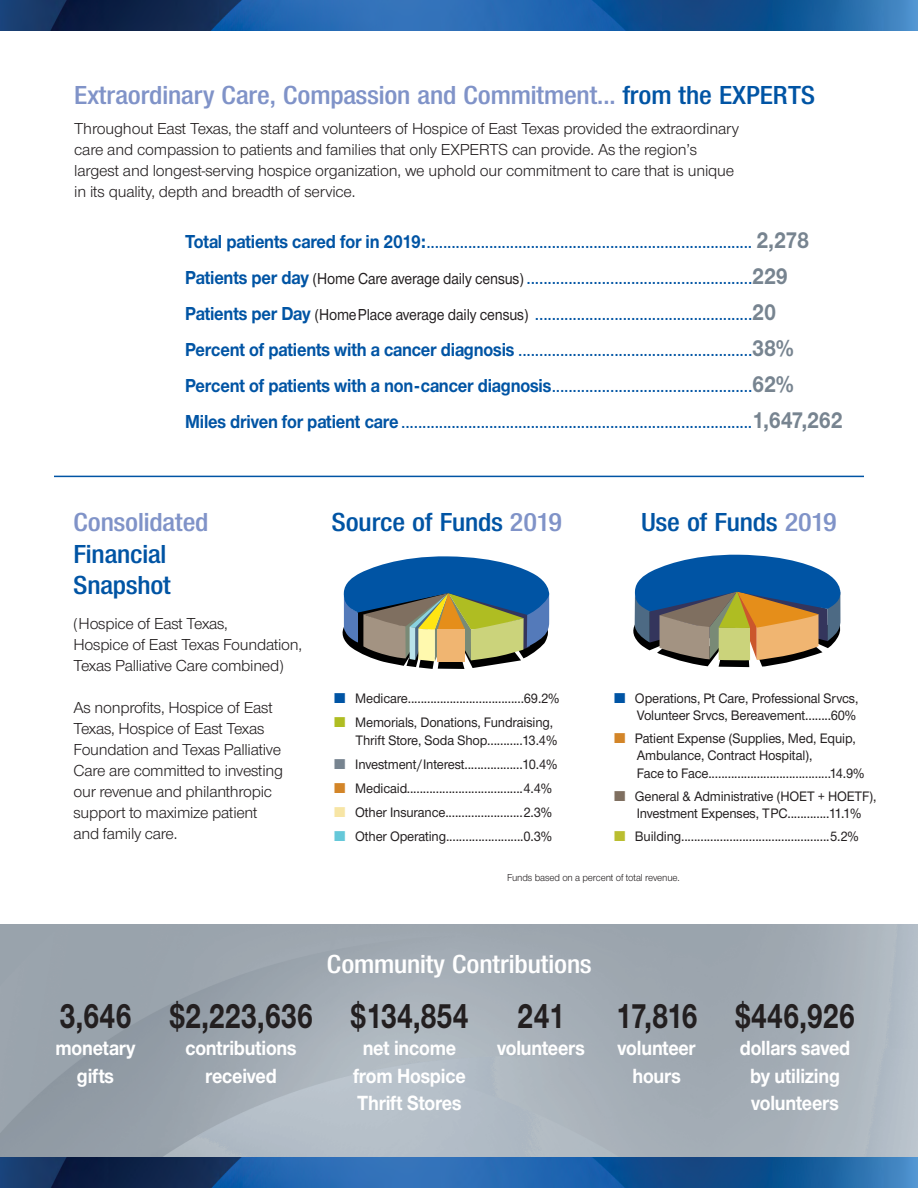
<style>
.page{position:relative;width:918px;height:1188px;background:#fff}
.page>*{position:absolute;margin:0;border:0;box-sizing:border-box;transform-origin:0 0}
.t1{font:700 36.45px "Nimbus San Nov T";letter-spacing:-.01em;color:#231f20;scale:.8 1}
.t2{font:600 condensed 27px "Nimbus San Nov T";letter-spacing:-.005em;color:#8093c8;scale:1.1 1}
.t3{font:600 condensed 27px/31.5px "Nimbus San Nov T";letter-spacing:-.005em;color:#0054a4;scale:1.1 1}
.t4{font:600 condensed 27px "Nimbus San Nov T";letter-spacing:-.005em;color:#fff;scale:1.1 1}
.t5{font:700 21.3px/27.3px "Nimbus San Nov T";letter-spacing:-.01em;color:#fff;text-align:center;scale:.9 1}
.t6{font:500 19.5px/36px "Nimbus San Nov T";color:#0054a4;scale:.9 1}
.t7{font:16.5px/21px "Nimbus San Nov T";letter-spacing:-.015em;color:#231f20}
.t8{font:500 14.25px/17.4px "Nimbus San Nov T";letter-spacing:-.01em;color:#231f20;text-align:right;scale:.95 1}
.t9{font:10.5px "Nimbus San Nov T";letter-spacing:-.01em;color:#231f20;scale:.95 1}
.s1{color:#0054a4}
.s2{font-weight:700}
.s3{font-weight:700;font-size:24px;color:#778490}
.s4{font-size:16.5px;color:#231f20}
.s5{color:#8093c8}
.s6{color:#afbd22}
.s7{color:#778490}
.s8{color:#d38528}
.s9{color:#f7e5a5}
.s10{color:#65c8d9}
.s11{color:#7f6f60}
.s12{color:#babe30}
</style>
<div class="page">
<img style="left:0;top:925px;width:918px;height:233px">
<img style="left:0;top:0;width:918px;height:30px">
<img style="left:0;top:1158px;width:918px;height:30px">
<hr style="left:54px;top:476px;width:810px;height:1px;background:#0054a4">
<svg style="left:342px;top:556px;width:207px;height:113px;background:#6f8a90"></svg>
<svg style="left:633px;top:554px;width:208px;height:113px"></svg>
<h2 class="t2" style="left:74px;top:84px;width:675px">Extraordinary Care, Compassion and Commitment... <span class="s1">from the EXPERTS</span></h2>
<p class="t7" style="left:74px;top:120px;width:666px">Throughout East Texas, the staff and volunteers of Hospice of East Texas provided the extraordinary care and compassion to patients and families that only EXPERTS can provide. As the region’s largest and longest-serving hospice organization, we uphold our commitment to care that is unique in its quality, depth and breadth of service.</p>
<p class="t6" style="left:185px;top:226px;width:732px"><span class="s2">Total patients cared for in 2019:</span>.............................................................................. <span class="s3">2,278<br></span><span class="s2">Patients per day</span> <span class="s4">(Home Care average daily census)</span> ......................................................<span class="s3">229<br></span><span class="s2">Patients per Day</span> <span class="s4">(HomePlace average daily census)</span> ....................................................<span class="s3">20<br></span><span class="s2">Percent of patients with a cancer diagnosis</span> ........................................................<span class="s3">38% </span><span class="s2">Percent of patients with a non-cancer diagnosis</span>................................................<span class="s3">62%<br></span><span class="s2">Miles driven for patient care</span> ....................................................................................<span class="s3">1,647,262</span></p>
<h2 class="t2" style="left:74px;top:511px;width:124px">Consolidated</h2>
<h2 class="t3" style="left:74px;top:540px;width:90px">Financial<br>Snapshot</h2>
<p class="t7" style="left:74px;top:614px;width:230px">(Hospice of East Texas,<br>Hospice of East Texas Foundation,<br>Texas Palliative Care combined)</p>
<p class="t7" style="left:74px;top:698px;width:211px">As nonprofits, Hospice of East<br>Texas, Hospice of East Texas<br>Foundation and Texas Palliative<br>Care are committed to investing our revenue and philanthropic support to maximize patient and family care.</p>
<p class="t8" style="left:614px;top:691px;width:259px"><span class="s1">■</span> Operations, Pt Care, Professional Srvcs,<br>Volunteer Srvcs, Bereavement........60%</p>
<h2 class="t3" style="left:332px;top:509px;width:211px">Source of Funds <span class="s5">2019</span></h2>
<h2 class="t3" style="left:641px;top:509px;width:180px">Use of Funds <span class="s5">2019</span></h2>
<p class="t8" style="left:334px;top:691px;width:239px"><span class="s1">■</span> Medicare....................................69.2%</p>
<p class="t8" style="left:334px;top:714px;width:236px;line-height:18.6px"><span class="s6">■</span> Memorials, Donations, Fundraising,<br>Thrift Store, Soda Shop...........13.4%</p>
<p class="t8" style="left:334px;top:757px;width:236px"><span class="s7">■</span> Investment/Interest..................10.4%</p>
<p class="t8" style="left:334px;top:781px;width:231px"><span class="s8">■</span> Medicaid....................................4.4%</p>
<p class="t8" style="left:334px;top:805px;width:231px"><span class="s9">■</span> Other Insurance........................2.3%</p>
<p class="t8" style="left:334px;top:829px;width:231px"><span class="s10">■</span> Other Operating........................0.3%</p>
<p class="t8" style="left:637px;top:731px;width:241px;text-align:left;text-indent:-23px"><span class="s8">■</span> Patient Expense (Supplies, Med, Equip,<br>Ambulance, Contract Hospital),<br>Face to Face......................................14.9%</p>
<p class="t8" style="left:614px;top:788px;width:278px;text-align:center"><span class="s11">■</span> General &amp; Administrative (HOET + HOETF),<br>Investment Expenses, TPC.............11.1%</p>
<p class="t8" style="left:614px;top:829px;width:259px"><span class="s12">■</span> Building..............................................5.2%</p>
<p class="t9" style="left:507px;top:874px;width:183px">Funds based on a percent of total revenue.</p>
<h1 class="t1" style="left:59px;top:1004px;width:92px">3,646</h1>
<h3 class="t5" style="left:56px;top:1036px;width:90px">monetary gifts</h3>
<h1 class="t1" style="left:169px;top:1004px;width:182px">$2,223,636</h1>
<h3 class="t5" style="left:185px;top:1036px;width:125px">contributions received</h3>
<h2 class="t4" style="left:327px;top:954px;width:242px">Community Contributions</h2>
<h1 class="t1" style="left:350px;top:1004px;width:150px">$134,854</h1>
<h3 class="t5" style="left:353px;top:1036px;width:127px">net income from Hospice<br>Thrift Stores</h3>
<h1 class="t1" style="left:517px;top:1004px;width:61px">241</h1>
<h3 class="t5" style="left:497px;top:1036px;width:99px">volunteers</h3>
<h1 class="t1" style="left:616px;top:1004px;width:104px">17,816</h1>
<h3 class="t5" style="left:618px;top:1036px;width:88px">volunteer hours</h3>
<h1 class="t1" style="left:735px;top:1004px;width:152px">$446,926</h1>
<h3 class="t5" style="left:740px;top:1036px;width:124px">dollars saved by utilizing volunteers</h3>
</div>
